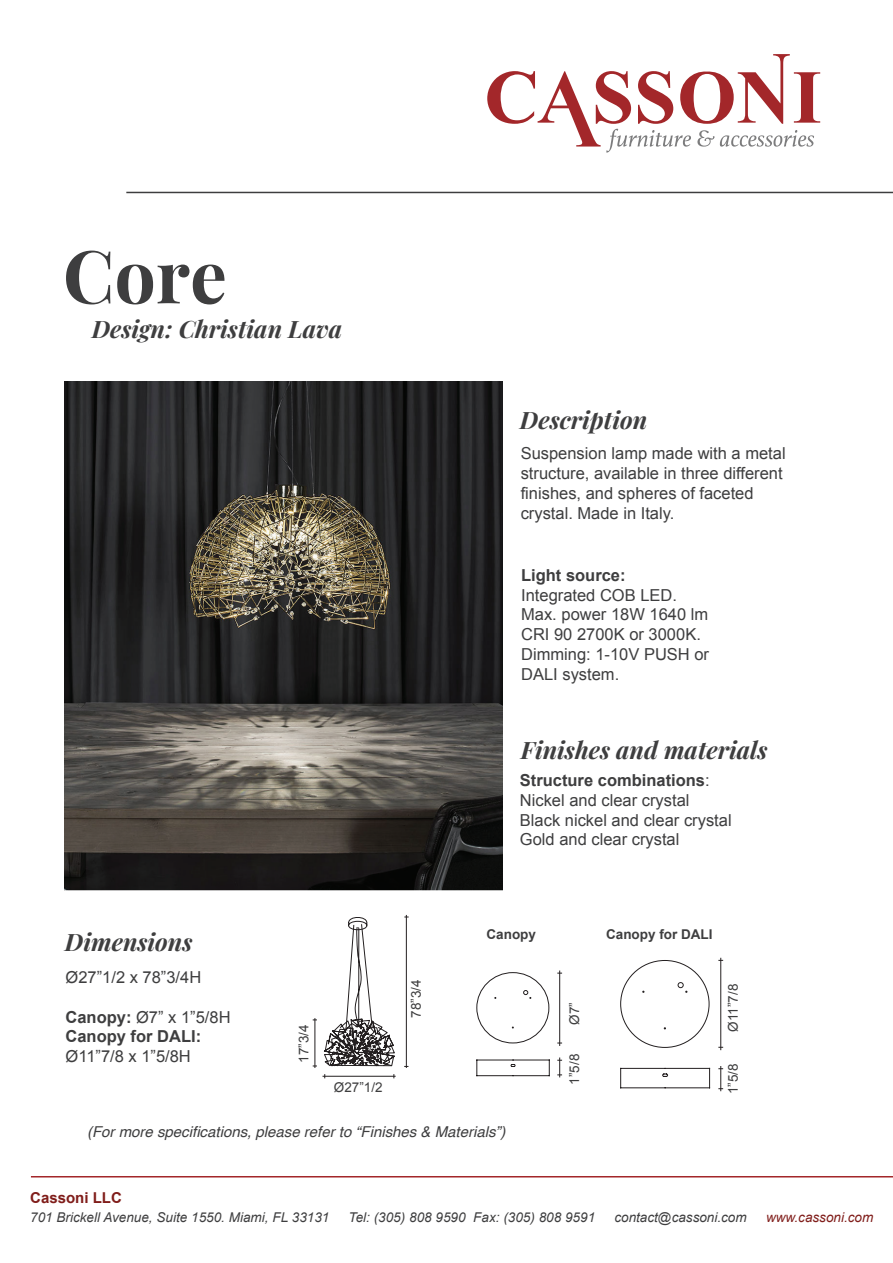
<style>
.page{position:relative;width:893px;height:1263px;background:#fff}
.page>*{position:absolute;margin:0;border:0;box-sizing:border-box;transform-origin:0 0}
.t1{font:700 73.2px "Playfair Display";color:#3e3e3f}
.t2{font:italic 700 24px "Playfair Display";color:#3e3e3f}
.t3{font:16.5px/19.8px "Arial";color:#3e3e3f}
.t4{font:700 16.5px/19.8px "Arial";color:#3e3e3f}
.t5{font:italic 15px "Helvetica";color:#3e3e3f}
.t6{font:700 15px "Arial";color:#801d1a}
.t7{font:italic 13.5px "Arial";color:#3e3e3f}
.t8{font:13.5px "Arial";color:#3e3e3f}
.t9{font:700 13.5px "Arial";color:#3e3e3f}
.t10{font:italic 13.5px "Arial";color:#801d1a}
.s1{font-weight:400}
.s2{font-weight:700}
</style>
<div class="page">
<hr style="left:31px;top:1176px;width:862px;height:1px;background:#a3272a">
<hr style="left:126px;top:192px;width:767px;height:1px;background:#3e3e3f">
<svg style="left:487px;top:54px;width:333px;height:99px"></svg>
<svg style="left:476px;top:972px;width:73px;height:71px"></svg>
<svg style="left:476px;top:1060px;width:74px;height:16px"></svg>
<svg style="left:620px;top:960px;width:89px;height:88px"></svg>
<svg style="left:620px;top:1068px;width:90px;height:20px"></svg>
<hr style="left:559px;top:970px;width:1px;height:76px;background:#231f20">
<hr style="left:720px;top:958px;width:1px;height:92px;background:#231f20">
<svg style="left:557px;top:1057px;width:5px;height:20px"></svg>
<svg style="left:718px;top:1066px;width:5px;height:25px"></svg>
<svg style="left:324px;top:917px;width:71px;height:149px"></svg>
<hr style="left:315px;top:1018px;width:1px;height:50px;background:#231f20">
<hr style="left:406px;top:915px;width:1px;height:153px;background:#231f20">
<hr style="left:322px;top:1076px;width:74px;height:1px;background:#231f20">
<img style="left:64px;top:382px;width:439px;height:509px">
<h1 class="t1" style="left:63px;top:218px;width:166px">Core</h1>
<h2 class="t2" style="left:92px;top:310px;width:252px">Design: Christian Lava</h2>
<h2 class="t2" style="left:65px;top:923px;width:129px">Dimensions</h2>
<p class="t3" style="left:66px;top:967px;width:137px">Ø27”1/2 x 78”3/4H</p>
<p class="t4" style="left:66px;top:1007px;width:167px">Canopy: <span class="s1">Ø7” x 1”5/8H<br></span>Canopy for DALI:</p>
<p class="t3" style="left:66px;top:1047px;width:127px">Ø11”7/8 x 1”5/8H</p>
<p class="t8" style="left:295px;top:1063px;width:40px;rotate:-90deg">17”3/4</p>
<p class="t8" style="left:334px;top:1079px;width:50px">Ø27”1/2</p>
<p class="t8" style="left:407px;top:1018px;width:40px;rotate:-90deg">78”3/4</p>
<h2 class="t2" style="left:520px;top:401px;width:129px">Description</h2>
<p class="t3" style="left:521px;top:444px;width:267px">Suspension lamp made with a metal structure, available in three different finishes, and spheres of faceted crystal. Made in Italy.</p>
<p class="t4" style="left:521px;top:566px;width:106px">Light source:</p>
<p class="t3" style="left:521px;top:585px;width:189px">Integrated COB LED.<br>Max. power 18W 1640 lm<br>CRI 90 2700K or 3000K.<br>Dimming: 1-10V PUSH or<br>DALI system.</p>
<h2 class="t2" style="left:521px;top:731px;width:248px">Finishes and materials</h2>
<p class="t3" style="left:520px;top:770px;width:213px"><span class="s2">Structure combinations</span>:<br>Nickel and clear crystal<br>Black nickel and clear crystal<br>Gold and clear crystal</p>
<p class="t9" style="left:486px;top:925px;width:51px">Canopy</p>
<p class="t9" style="left:606px;top:925px;width:108px">Canopy for DALI</p>
<p class="t8" style="left:565px;top:1025px;width:24px;rotate:-90deg">Ø7”</p>
<p class="t8" style="left:724px;top:1032px;width:49px;rotate:-90deg">Ø11”7/8</p>
<p class="t8" style="left:565px;top:1084px;width:32px;rotate:-90deg">1”5/8</p>
<p class="t8" style="left:724px;top:1094px;width:32px;rotate:-90deg">1”5/8</p>
<p class="t5" style="left:87px;top:1120px;width:420px">(For more specifications, please refer to “Finishes &amp; Materials”)</p>
<p class="t6" style="left:30px;top:1187px;width:93px">Cassoni LLC</p>
<p class="t7" style="left:30px;top:1209px;width:301px">701 Brickell Avenue, Suite 1550. Miami, FL 33131</p>
<p class="t7" style="left:349px;top:1209px;width:248px">Tel: (305) 808 9590 Fax: (305) 808 9591</p>
<p class="t7" style="left:614px;top:1209px;width:134px">contact@cassoni.com</p>
<p class="t10" style="left:766px;top:1209px;width:109px">www.cassoni.com</p>
</div>
